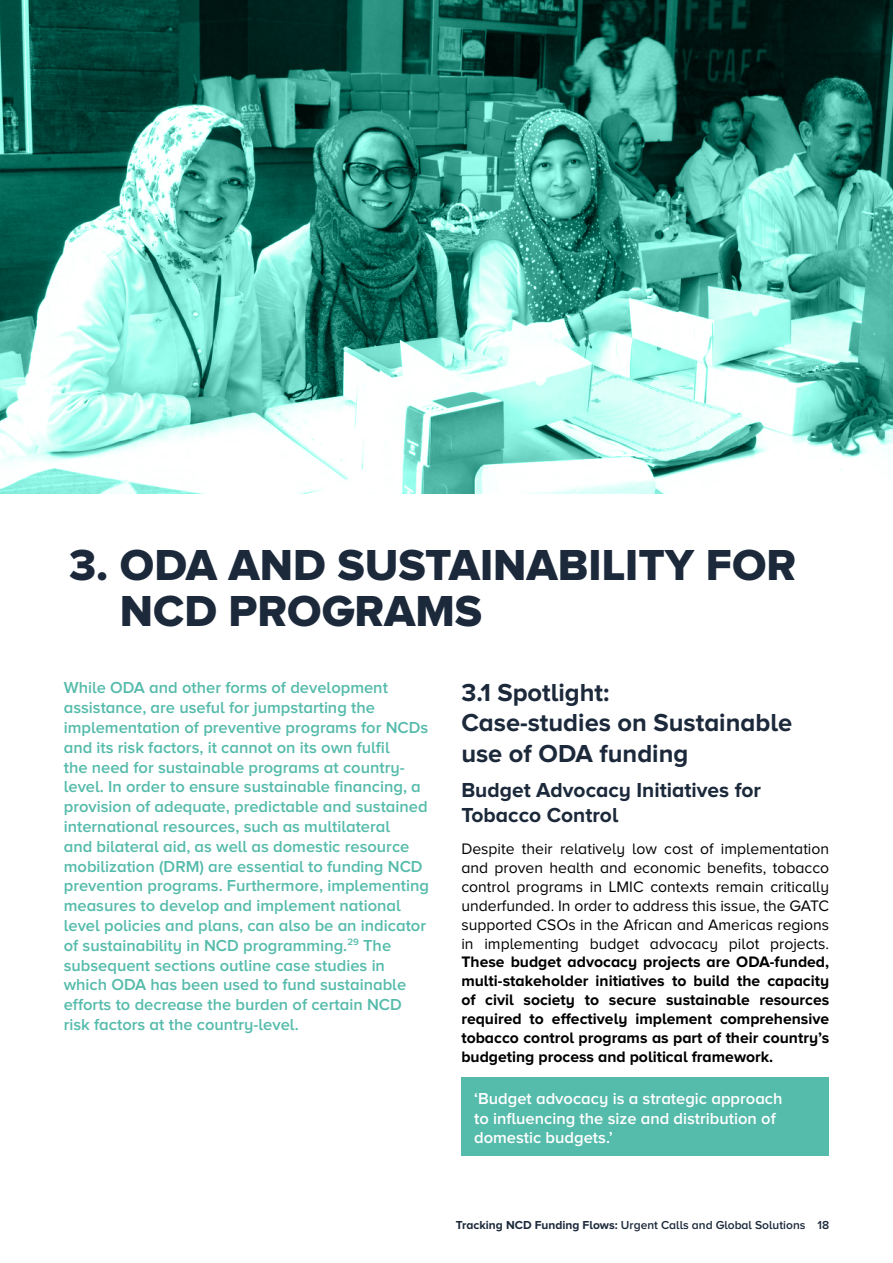
<style>
.page{position:relative;width:893px;height:1263px;background:#fff}
.page>*{position:absolute;margin:0;border:0;box-sizing:border-box;transform-origin:0 0}
.t1{font:45px/46.5px "Proxima Nova A Extrabld";color:#1c293b}
.t2{font:700 25.5px/30.6px "Proxima Nova A";color:#1c293b}
.t3{font:700 21px/25.2px "Proxima Nova A";color:#1c293b}
.t4{font:600 16.5px/19.8px "Proxima Nova A";color:#55bbab}
.t5{font:600 16.5px/19.8px "Proxima Nova A";color:#fff}
.t6{font:15.75px/18.9px "Proxima Nova A";color:#000;text-align:justify}
.t7{font:700 15.75px/18.9px "Proxima Nova A";color:#000;text-align:justify}
.t8{font:600 12px "Proxima Nova A";color:#1c293b}
.s1{font-weight:700}
</style>
<div class="page">
<img style="left:0;top:0;width:893px;height:493px">
<div style="left:461px;top:1078px;width:368px;height:78px;background:#55bbab"></div>
<h1 class="t1" style="left:120px;top:541px;width:678px;text-indent:-51px">3. ODA AND SUSTAINABILITY FOR<br>NCD PROGRAMS</h1>
<p class="t4" style="left:64px;top:678px;width:367px">While ODA and other forms of development assistance, are useful for jumpstarting the implementation of preventive programs for NCDs and its risk factors, it cannot on its own fulfil<br>the need for sustainable programs at country&shy;level. In order to ensure sustainable financing, a provision of adequate, predictable and sustained international resources, such as multilateral<br>and bilateral aid, as well as domestic resource mobilization (DRM) are essential to funding NCD prevention programs. Furthermore, implementing measures to develop and implement national level policies and plans, can also be an indicator of sustainability in NCD programming.<sup>29</sup> The subsequent sections outline case studies in which ODA has been used to fund sustainable efforts to decrease the burden of certain NCD risk factors at the country-level.</p>
<h2 class="t2" style="left:461px;top:676px;width:332px">3.1 Spotlight:<br>Case-studies on Sustainable use of ODA funding</h2>
<p class="t3" style="left:461px;top:777px;width:301px">Budget Advocacy Initiatives for<br>Tobacco Control</p>
<p class="t6" style="left:461px;top:839px;width:369px">Despite their relatively low cost of implementation and proven health and economic benefits, tobacco control programs in LMIC contexts remain critically underfunded. In order to address this issue, the GATC supported CSOs in the African and Americas regions in implementing budget advocacy pilot projects.</p>
<p class="t7" style="left:461px;top:952px;width:369px">These budget advocacy projects are ODA-funded, multi-stakeholder initiatives to build the capacity of civil society to secure sustainable resources required to effectively implement comprehensive tobacco control programs as part of their country’s budgeting process and political framework.</p>
<p class="t5" style="left:474px;top:1088px;width:310px">‘Budget advocacy is a strategic approach to influencing the size and distribution of domestic budgets.’</p>
<p class="t8" style="left:456px;top:1218px;width:375px"><span class="s1">Tracking NCD Funding Flows:</span> Urgent Calls and Global Solutions 18</p>
</div>
